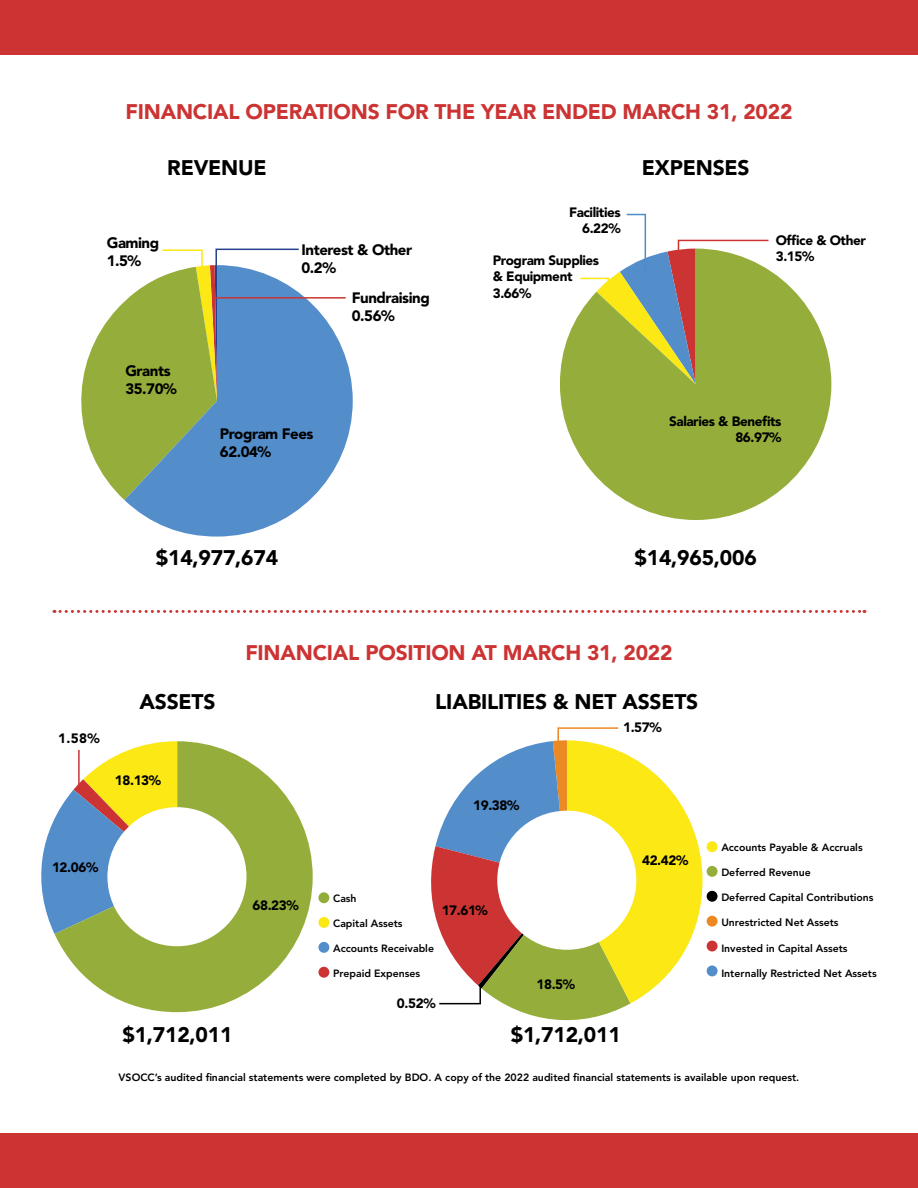
<style>
.page{position:relative;width:918px;height:1188px;background:#fff}
.page>*{position:absolute;margin:0;border:0;box-sizing:border-box;transform-origin:0 0}
.t1{font:900 21px "Avenir";letter-spacing:-.01em;color:#000}
.t2{font:900 21px "Avenir";letter-spacing:-.01em;color:#c33}
.t3{font:900 15px/18px "Avenir";letter-spacing:-.03em;color:#000}
.t4{font:900 13.5px/16.5px "Avenir";letter-spacing:-.03em;color:#000;text-align:right}
.t5{font:800 10.5px "Avenir";color:#000}
</style>
<div class="page">
<svg style="left:41px;top:818px;width:14px;height:116px"></svg>
<svg style="left:55px;top:741px;width:258px;height:271px;fill:#95ae3b"></svg>
<div style="left:107px;top:807px;width:140px;height:139px;background:#fff;border-radius:50%"></div>
<svg style="left:560px;top:271px;width:271px;height:249px;fill:#95ae3b"></svg>
<svg style="left:124px;top:293px;width:229px;height:244px;fill:#538dca"></svg>
<div style="left:318px;top:892px;width:11px;height:11px;background:#93ad3c;border-radius:50%"></div>
<div style="left:318px;top:917px;width:11px;height:11px;background:#fbe814;border-radius:50%"></div>
<div style="left:318px;top:942px;width:11px;height:11px;background:#538dca;border-radius:50%"></div>
<div style="left:318px;top:967px;width:11px;height:11px;background:#cb3433;border-radius:50%"></div>
<svg style="left:54px;top:610px;width:811px;height:3px"></svg>
<div style="left:707px;top:841px;width:11px;height:11px;background:#fbe814;border-radius:50%"></div>
<div style="left:707px;top:866px;width:11px;height:11px;background:#95ae3b;border-radius:50%"></div>
<div style="left:707px;top:891px;width:11px;height:11px;background:#000;border-radius:50%"></div>
<div style="left:707px;top:916px;width:11px;height:11px;background:#ec8923;border-radius:50%"></div>
<div style="left:707px;top:941px;width:11px;height:11px;background:#cb3433;border-radius:50%"></div>
<div style="left:707px;top:965px;width:11px;height:11px;background:#538dca;border-radius:50%"></div>
<svg style="left:579px;top:213px;width:191px;height:171px"></svg>
<hr style="left:78px;top:750px;width:2px;height:36px;background:#cb3433">
<div style="left:0;top:1133px;width:918px;height:55px;background:#c33"></div>
<div style="left:0;top:0;width:918px;height:55px;background:#c33"></div>
<svg style="left:81px;top:248px;width:219px;height:252px"></svg>
<hr style="left:214px;top:297px;width:132px;height:2px;background:#cb3433">
<svg style="left:431px;top:727px;width:272px;height:294px"></svg>
<div style="left:497px;top:811px;width:139px;height:139px;background:#fff;border-radius:50%"></div>
<h1 class="t2" style="left:126px;top:99px;width:668px">FINANCIAL OPERATIONS FOR THE YEAR ENDED MARCH 31, 2022</h1>
<h1 class="t1" style="left:167px;top:155px;width:101px">REVENUE</h1>
<h1 class="t1" style="left:642px;top:155px;width:109px">EXPENSES</h1>
<h2 class="t3" style="left:107px;top:234px;width:54px">Gaming<br>1.5%</h2>
<h2 class="t3" style="left:302px;top:241px;width:112px">Interest &amp; Other<br>0.2%</h2>
<h2 class="t3" style="left:125px;top:362px;width:53px">Grants<br>35.70%</h2>
<h2 class="t3" style="left:352px;top:289px;width:80px">Fundraising<br>0.56%</h2>
<p class="t4" style="left:569px;top:204px;width:53px">Facilities<br>6.22%</p>
<p class="t4" style="left:493px;top:252px;width:108px;text-align:left">Program Supplies &amp; Equipment<br>3.66%</p>
<p class="t4" style="left:776px;top:232px;width:92px;text-align:left">Office &amp; Other<br>3.15%</p>
<h2 class="t3" style="left:220px;top:425px;width:95px">Program Fees<br>62.04%</h2>
<p class="t4" style="left:669px;top:413px;width:114px">Salaries &amp; Benefits<br>86.97%</p>
<h1 class="t1" style="left:156px;top:545px;width:124px">$14,977,674</h1>
<h1 class="t1" style="left:635px;top:545px;width:124px">$14,965,006</h1>
<p class="t4" style="left:58px;top:730px;width:43px">1.58%</p>
<p class="t4" style="left:52px;top:858px;width:48px">12.06%</p>
<h1 class="t1" style="left:140px;top:689px;width:77px">ASSETS</h1>
<p class="t4" style="left:115px;top:772px;width:48px">18.13%</p>
<h1 class="t2" style="left:245px;top:640px;width:429px">FINANCIAL POSITION AT MARCH 31, 2022</h1>
<h1 class="t1" style="left:435px;top:689px;width:265px">LIABILITIES &amp; NET ASSETS</h1>
<p class="t4" style="left:253px;top:897px;width:48px">68.23%</p>
<p class="t4" style="left:473px;top:797px;width:48px">19.38%</p>
<p class="t5" style="left:333px;top:892px;width:25px">Cash</p>
<p class="t5" style="left:333px;top:917px;width:71px">Capital Assets</p>
<p class="t5" style="left:333px;top:942px;width:102px">Accounts Receivable</p>
<p class="t5" style="left:333px;top:968px;width:89px">Prepaid Expenses</p>
<p class="t4" style="left:442px;top:901px;width:48px">17.61%</p>
<p class="t4" style="left:397px;top:995px;width:40px">0.52%</p>
<p class="t4" style="left:537px;top:976px;width:40px">18.5%</p>
<p class="t4" style="left:623px;top:719px;width:40px">1.57%</p>
<p class="t4" style="left:642px;top:852px;width:48px">42.42%</p>
<h1 class="t1" style="left:122px;top:1022px;width:111px">$1,712,011</h1>
<h1 class="t1" style="left:511px;top:1022px;width:111px">$1,712,011</h1>
<p class="t5" style="left:721px;top:841px;width:143px">Accounts Payable &amp; Accruals</p>
<p class="t5" style="left:721px;top:866px;width:91px">Deferred Revenue</p>
<p class="t5" style="left:721px;top:891px;width:154px">Deferred Capital Contributions</p>
<p class="t5" style="left:721px;top:916px;width:119px">Unrestricted Net Assets</p>
<p class="t5" style="left:721px;top:942px;width:128px">Invested in Capital Assets</p>
<p class="t5" style="left:721px;top:967px;width:157px">Internally Restricted Net Assets</p>
<p class="t5" style="left:119px;top:1071px;width:682px">VSOCC’s audited financial statements were completed by BDO. A copy of the 2022 audited financial statements is available upon request.</p>
</div>
